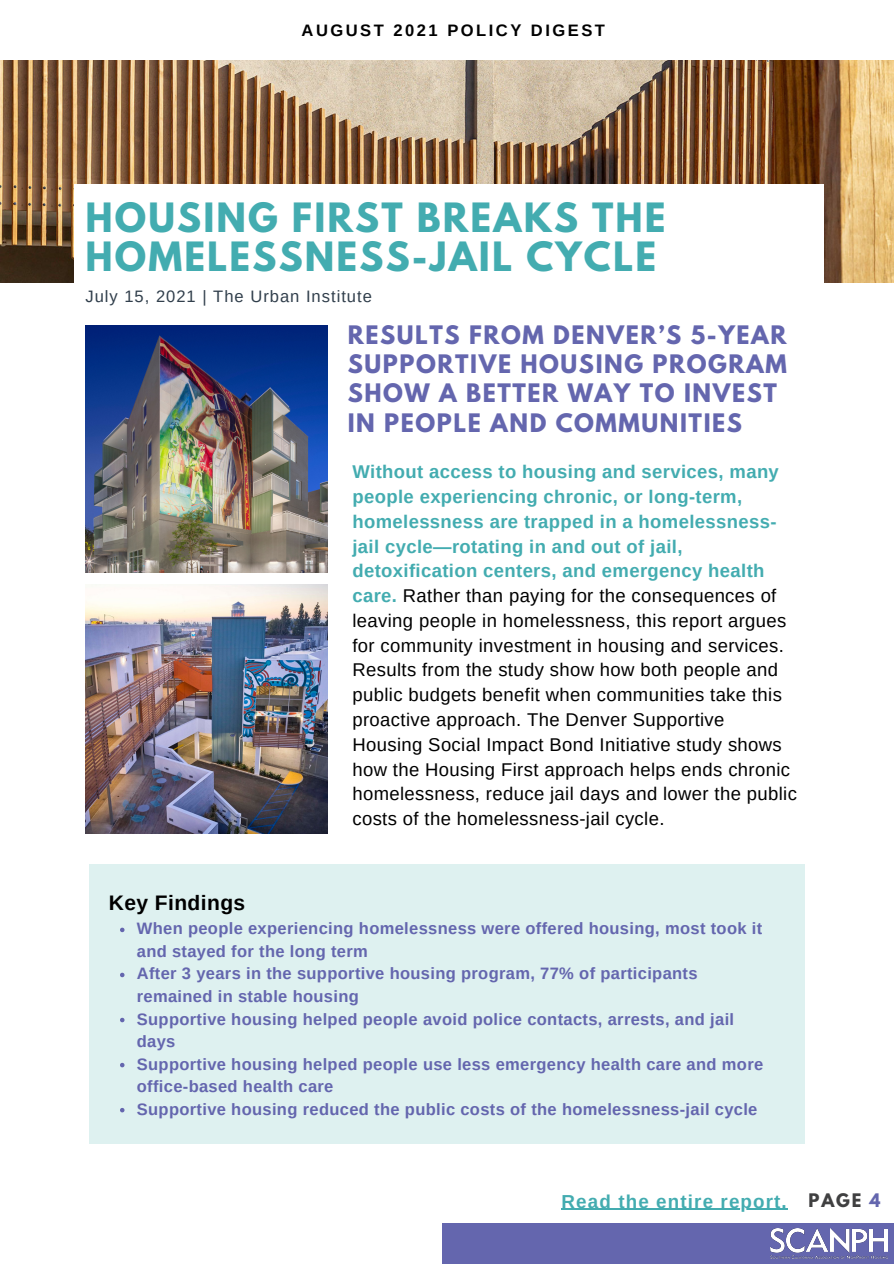
<style>
.page{position:relative;width:894px;height:1264px;background:#fff}
.page>*{position:absolute;margin:0;border:0;box-sizing:border-box;transform-origin:0 0}
.t1{font:700 35.7px/38.8px "League Spartan";letter-spacing:.06em;color:#43acb0}
.t2{font:700 22.5px/29.2px "League Spartan";letter-spacing:.07em;color:#6466ae}
.t3{font:700 21px "Arimo";letter-spacing:.02em;color:#000}
.t4{font:700 18.75px "Arimo";letter-spacing:.06em;color:#43acb0}
.t5{font:18.45px/24.8px "Arimo";letter-spacing:.02em;color:#000}
.t6{font:700 16.5px/22.5px "Arimo";letter-spacing:.02em;color:#6466ae}
.t7{font:16.5px "Arimo";letter-spacing:.06em;color:#313f4c}
.t8{font:700 16.5px "Arimo";letter-spacing:.15em;color:#000}
.t9{font:700 16.5px "League Spartan";color:#404041}
.s1{font-weight:700;color:#43acb0}
.s2{color:#6466ae}
</style>
<div class="page">
<div style="left:441px;top:1222px;width:452px;height:41px;background:#6466ae"></div>
<img style="left:770px;top:1228px;width:117px;height:30px">
<img style="left:0;top:61px;width:893px;height:221px">
<div style="left:74px;top:184px;width:749px;height:105px;background:#fff"></div>
<img style="left:85px;top:325px;width:242px;height:248px">
<img style="left:85px;top:584px;width:242px;height:249px">
<hr style="left:561px;top:1208px;width:226px;height:1px;background:#43acb0">
<div style="left:89px;top:864px;width:715px;height:279px;background:#def1f0"></div>
<svg style="left:120px;top:927px;width:4px;height:5px"></svg>
<svg style="left:120px;top:972px;width:4px;height:5px"></svg>
<svg style="left:120px;top:1017px;width:4px;height:5px"></svg>
<svg style="left:120px;top:1062px;width:4px;height:5px"></svg>
<svg style="left:120px;top:1108px;width:4px;height:4px"></svg>
<p class="t8" style="left:301px;top:21px;width:305px">AUGUST 2021 POLICY DIGEST</p>
<p class="t1" style="left:85px;top:203px;width:581px">HOUSING FIRST BREAKS THE<br>HOMELESSNESS-JAIL CYCLE</p>
<p class="t7" style="left:85px;top:287px;width:288px">July 15, 2021 | The Urban Institute</p>
<p class="t2" style="left:347px;top:323px;width:440px">RESULTS FROM DENVER’S 5-YEAR<br>SUPPORTIVE HOUSING PROGRAM<br>SHOW A BETTER WAY TO INVEST<br>IN PEOPLE AND COMMUNITIES</p>
<p class="t3" style="left:109px;top:890px;width:138px">Key Findings</p>
<p class="t5" style="left:352px;top:459px;width:446px"><span class="s1">Without access to housing and services, many people experiencing chronic, or long-term, homelessness are trapped in a homelessness&shy;jail cycle—rotating in and out of jail, detoxification centers, and emergency health care.</span> Rather than paying for the consequences of leaving people in homelessness, this report argues for community investment in housing and services.<br>Results from the study show how both people and public budgets benefit when communities take this proactive approach. The Denver Supportive Housing Social Impact Bond Initiative study shows how the Housing First approach helps ends chronic homelessness, reduce jail days and lower the public costs of the homelessness-jail cycle.</p>
<p class="t6" style="left:137px;top:917px;width:626px">When people experiencing homelessness were offered housing, most took it and stayed for the long term</p>
<p class="t6" style="left:137px;top:962px;width:562px">After 3 years in the supportive housing program, 77% of participants remained in stable housing</p>
<p class="t6" style="left:137px;top:1007px;width:598px">Supportive housing helped people avoid police contacts, arrests, and jail days</p>
<p class="t6" style="left:137px;top:1052px;width:627px">Supportive housing helped people use less emergency health care and more office-based health care</p>
<p class="t6" style="left:137px;top:1097px;width:622px">Supportive housing reduced the public costs of the homelessness-jail cycle</p>
<p class="t4" style="left:561px;top:1190px;width:227px">Read the entire report.</p>
<p class="t9" style="left:808px;top:1192px;width:73px">PAGE <span class="s2">4</span></p>
</div>
